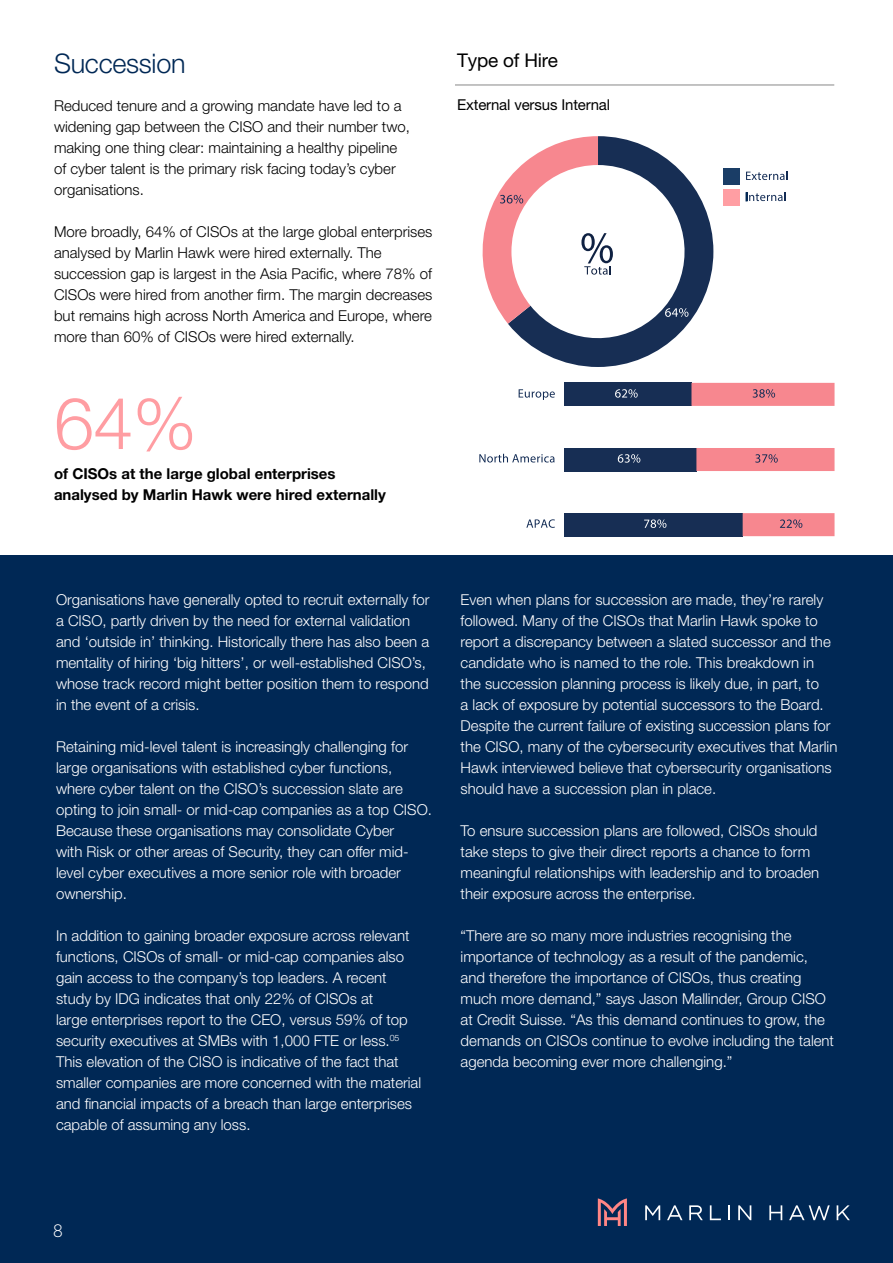
<style>
.page{position:relative;width:893px;height:1263px;background:#fff}
.page>*{position:absolute;margin:0;border:0;box-sizing:border-box;transform-origin:0 0}
.t1{font:300 72px "Helvetica Neue LT Pro";color:#ff9da2}
.t2{font:300 27px "Helvetica Neue LT Pro";letter-spacing:-.01em;color:#002855}
.t3{font:18.9px "Helvetica Neue LT Pro";letter-spacing:-.01em;color:#000}
.t4{font:300 18px "Gotham Narrow";color:#fff}
.t5{font:300 15px/21px "Helvetica Neue LT Pro";color:#fff}
.t6{font:300 15px/21px "Helvetica Neue LT Pro";color:#000}
.t7{font:700 15px/21px "Helvetica Neue LT Pro";color:#000}
.t8{font:15px "Helvetica Neue LT Pro";letter-spacing:-.01em;color:#000}
</style>
<div class="page">
<svg style="left:463px;top:382px;width:376px;height:174px"></svg>
<svg style="left:519px;top:389px;width:36px;height:11px"></svg>
<svg style="left:479px;top:454px;width:75px;height:8px"></svg>
<svg style="left:526px;top:519px;width:29px;height:9px"></svg>
<svg style="left:644px;top:519px;width:22px;height:9px"></svg>
<svg style="left:618px;top:454px;width:22px;height:9px"></svg>
<svg style="left:615px;top:389px;width:23px;height:9px"></svg>
<svg style="left:691px;top:383px;width:143px;height:153px"></svg>
<div style="left:0;top:556px;width:893px;height:707px;background:#002855"></div>
<svg style="left:598px;top:1198px;width:29px;height:28px"></svg>
<svg style="left:645px;top:1205px;width:15px;height:15px"></svg>
<svg style="left:667px;top:1205px;width:15px;height:15px"></svg>
<svg style="left:689px;top:1205px;width:14px;height:15px"></svg>
<svg style="left:710px;top:1205px;width:11px;height:15px"></svg>
<svg style="left:728px;top:1205px;width:2px;height:15px"></svg>
<svg style="left:738px;top:1205px;width:13px;height:15px"></svg>
<svg style="left:769px;top:1205px;width:13px;height:15px"></svg>
<svg style="left:789px;top:1205px;width:41px;height:15px"></svg>
<svg style="left:837px;top:1205px;width:13px;height:15px"></svg>
<svg style="left:508px;top:137px;width:205px;height:230px"></svg>
<svg style="left:665px;top:308px;width:23px;height:9px"></svg>
<svg style="left:482px;top:136px;width:131px;height:188px"></svg>
<hr style="left:455px;top:85px;width:379px;height:1px;background:#878787">
<svg style="left:746px;top:171px;width:41px;height:9px"></svg>
<svg style="left:746px;top:192px;width:39px;height:9px"></svg>
<div style="left:723px;top:168px;width:17px;height:17px;background:#1a3d66"></div>
<div style="left:723px;top:189px;width:17px;height:17px;background:#ff9ea3"></div>
<h2 class="t2" style="left:54px;top:47px;width:133px">Succession</h2>
<p class="t6" style="left:54px;top:95px;width:357px">Reduced tenure and a growing mandate have led to a widening gap between the CISO and their number two, making one thing clear: maintaining a healthy pipeline of cyber talent is the primary risk facing today’s cyber organisations.</p>
<p class="t6" style="left:54px;top:221px;width:380px">More broadly, 64% of CISOs at the large global enterprises analysed by Marlin Hawk were hired externally. The succession gap is largest in the Asia Pacific, where 78% of CISOs were hired from another firm. The margin decreases but remains high across North America and Europe, where more than 60% of CISOs were hired externally.</p>
<h1 class="t1" style="left:54px;top:379px;width:144px">64%</h1>
<p class="t7" style="left:54px;top:462px;width:333px">of CISOs at the large global enterprises analysed by Marlin Hawk were hired externally</p>
<p class="t3" style="left:457px;top:49px;width:102px">Type of Hire</p>
<p class="t8" style="left:457px;top:96px;width:154px">External versus Internal</p>
<p class="t5" style="left:56px;top:588px;width:375px">Organisations have generally opted to recruit externally for a CISO, partly driven by the need for external validation and ‘outside in’ thinking. Historically there has also been a mentality of hiring ‘big hitters’, or well-established CISO’s, whose track record might better position them to respond in the event of a crisis.</p>
<p class="t5" style="left:56px;top:735px;width:377px">Retaining mid-level talent is increasingly challenging for large organisations with established cyber functions, where cyber talent on the CISO’s succession slate are opting to join small- or mid-cap companies as a top CISO.<br>Because these organisations may consolidate Cyber<br>with Risk or other areas of Security, they can offer mid&shy;level cyber executives a more senior role with broader ownership.</p>
<p class="t5" style="left:56px;top:924px;width:367px">In addition to gaining broader exposure across relevant functions, CISOs of small- or mid-cap companies also gain access to the company’s top leaders. A recent study by IDG indicates that only 22% of CISOs at<br>large enterprises report to the CEO, versus 59% of top security executives at SMBs with 1,000 FTE or less.<sup>05<br></sup>This elevation of the CISO is indicative of the fact that smaller companies are more concerned with the material and financial impacts of a breach than large enterprises capable of assuming any loss.</p>
<p class="t5" style="left:461px;top:588px;width:378px">Even when plans for succession are made, they’re rarely followed. Many of the CISOs that Marlin Hawk spoke to report a discrepancy between a slated successor and the candidate who is named to the role. This breakdown in the succession planning process is likely due, in part, to<br>a lack of exposure by potential successors to the Board.<br>Despite the current failure of existing succession plans for the CISO, many of the cybersecurity executives that Marlin Hawk interviewed believe that cybersecurity organisations should have a succession plan in place.</p>
<p class="t5" style="left:461px;top:819px;width:360px">To ensure succession plans are followed, CISOs should take steps to give their direct reports a chance to form meaningful relationships with leadership and to broaden their exposure across the enterprise.</p>
<p class="t5" style="left:461px;top:924px;width:375px">“There are so many more industries recognising the importance of technology as a result of the pandemic, and therefore the importance of CISOs, thus creating much more demand,” says Jason Mallinder, Group CISO at Credit Suisse. “As this demand continues to grow, the demands on CISOs continue to evolve including the talent agenda becoming ever more challenging.”</p>
<p class="t4" style="left:53px;top:1220px;width:11px">8</p>
</div>
